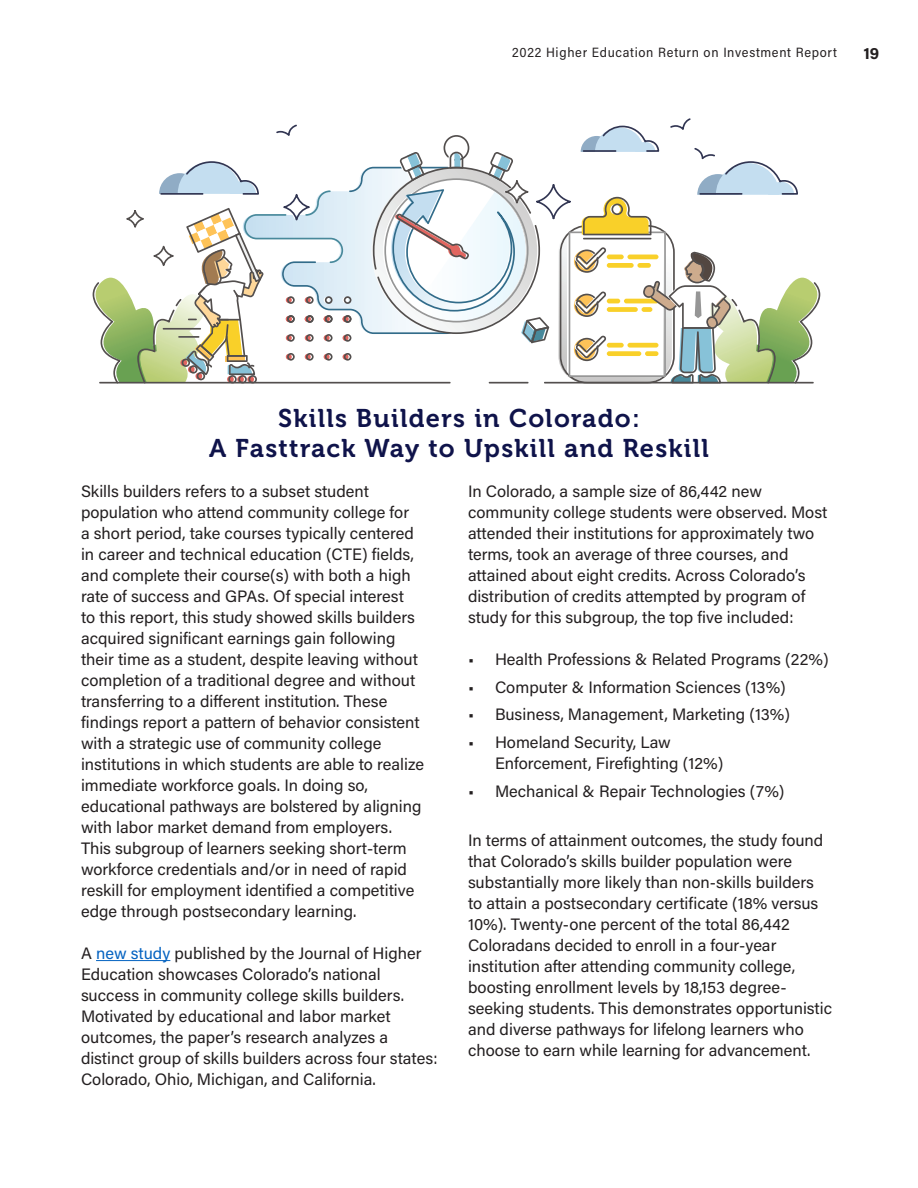
<style>
.page{position:relative;width:918px;height:1188px;background:#fff}
.page>*{position:absolute;margin:0;border:0;box-sizing:border-box;transform-origin:0 0}
.Subheads{font:25.5px/30.6px "Museo 700";letter-spacing:.05em;color:#0f134a;text-align:center}
.Body_Copy{font:16.5px/21px "Acumin Pro";color:#231f20}
.t1{font:700 16.5px "Acumin Pro";color:#231f20}
.t2{font:13.5px "Acumin Pro Semi Cond";letter-spacing:.05em;color:#231f20}
.s1{color:#0563c1}
</style>
<div class="page">
<svg style="left:92px;top:118px;width:729px;height:266px"></svg>
<hr style="left:96px;top:960px;width:74px;height:1px;background:#0563c1">
<p class="t2" style="left:512px;top:43px;width:326px">2022 Higher Education Return on Investment Report</p>
<p class="t1" style="left:863px;top:41px;width:18px">19</p>
<p class="Subheads" style="left:209px;top:403px;width:501px">Skills Builders in Colorado:<br>A Fasttrack Way to Upskill and Reskill</p>
<p class="Body_Copy" style="left:81px;top:480px;width:345px">Skills builders refers to a subset student population who attend community college for<br>a short period, take courses typically centered in career and technical education (CTE) fields, and complete their course(s) with both a high rate of success and GPAs. Of special interest<br>to this report, this study showed skills builders acquired significant earnings gain following their time as a student, despite leaving without completion of a traditional degree and without transferring to a different institution. These findings report a pattern of behavior consistent with a strategic use of community college institutions in which students are able to realize immediate workforce goals. In doing so,</p>
<p class="Body_Copy" style="left:81px;top:795px;width:342px">educational pathways are bolstered by aligning with labor market demand from employers.<br>This subgroup of learners seeking short-term workforce credentials and/or in need of rapid reskill for employment identified a competitive edge through postsecondary learning.</p>
<p class="Body_Copy" style="left:81px;top:942px;width:358px">A <span class="s1">new study</span> published by the Journal of Higher Education showcases Colorado’s national success in community college skills builders.<br>Motivated by educational and labor market outcomes, the paper’s research analyzes a distinct group of skills builders across four states:<br>Colorado, Ohio, Michigan, and California.</p>
<p class="Body_Copy" style="left:468px;top:480px;width:361px">In Colorado, a sample size of 86,442 new community college students were observed. Most attended their institutions for approximately two terms, took an average of three courses, and attained about eight credits. Across Colorado’s distribution of credits attempted by program of study for this subgroup, the top five included:</p>
<p class="Body_Copy" style="left:468px;top:648px;width:362px">• Health Professions &amp; Related Programs (22%)</p>
<p class="Body_Copy" style="left:468px;top:676px;width:319px">• Computer &amp; Information Sciences (13%)</p>
<p class="Body_Copy" style="left:468px;top:703px;width:324px">• Business, Management, Marketing (13%)</p>
<p class="Body_Copy" style="left:495px;top:731px;width:230px;text-indent:-27px">• Homeland Security, Law<br>Enforcement, Firefighting (12%)</p>
<p class="Body_Copy" style="left:468px;top:780px;width:318px">• Mechanical &amp; Repair Technologies (7%)</p>
<p class="Body_Copy" style="left:468px;top:829px;width:366px">In terms of attainment outcomes, the study found that Colorado’s skills builder population were substantially more likely than non-skills builders to attain a postsecondary certificate (18% versus 10%). Twenty-one percent of the total 86,442<br>Coloradans decided to enroll in a four-year institution after attending community college, boosting enrollment levels by 18,153 degree&shy;seeking students. This demonstrates opportunistic and diverse pathways for lifelong learners who choose to earn while learning for advancement.</p>
</div>
